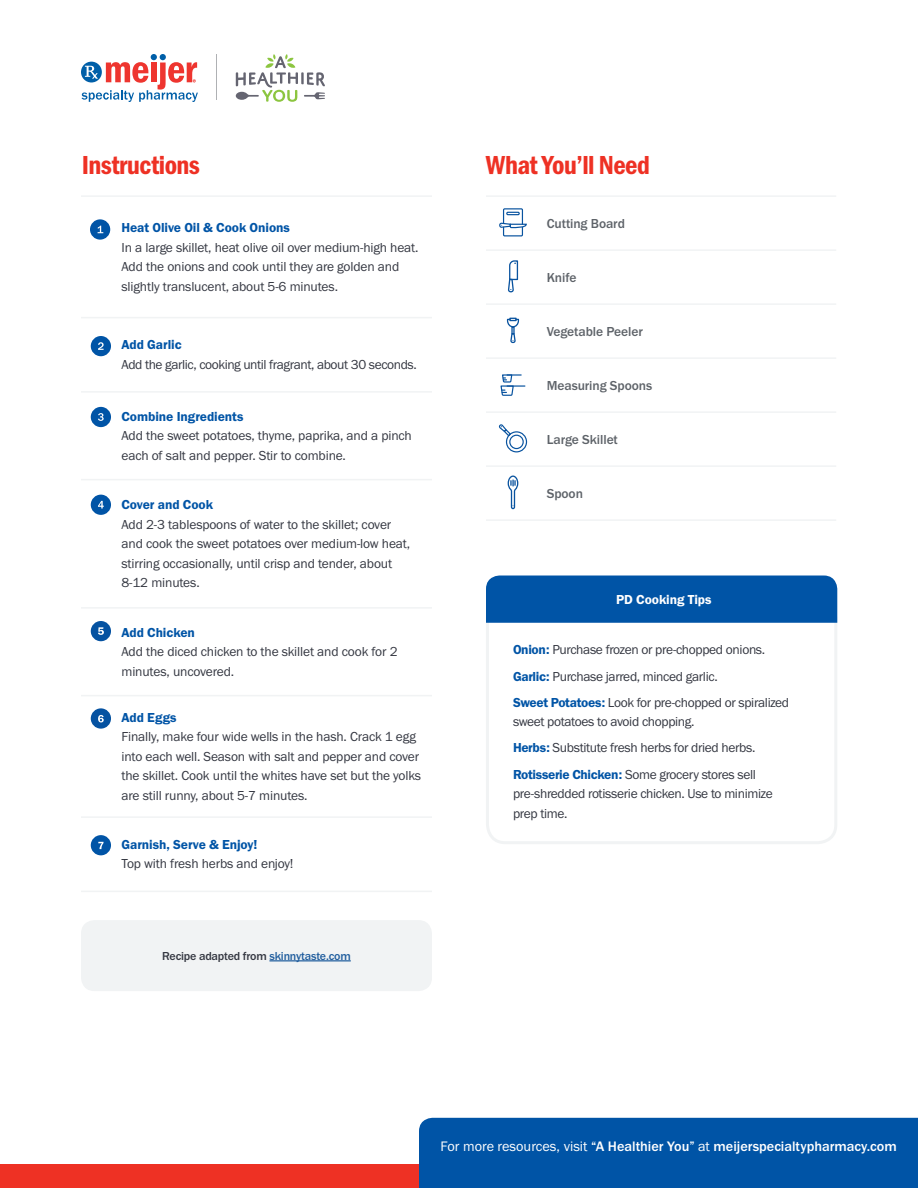
<style>
.page{position:relative;width:918px;height:1188px;background:#fff}
.page>*{position:absolute;margin:0;border:0;box-sizing:border-box;transform-origin:0 0}
.t1{font:27px "Franklin Gothic URW Con Dem";letter-spacing:-.02em;color:#ee3124}
.t2{font:500 14.25px "Franklin Gothic URW";color:#fff}
.t3{font:13.5px/19.5px "Franklin Gothic URW Boo";letter-spacing:-.015em;color:#343741}
.t4{font:13.5px "Franklin Gothic URW Dem";letter-spacing:-.005em;color:#0054a6}
.t5{font:500 13.5px "Franklin Gothic URW";letter-spacing:-.005em;color:#5e6369}
.t6{font:13.5px "Franklin Gothic URW Dem";letter-spacing:-.005em;color:#fff}
.t7{font:500 12px "Franklin Gothic URW";letter-spacing:-.015em;color:#343741}
.s1{color:#215e9e}
.s2{font-family:"Franklin Gothic URW Dem";color:#0054a6}
.s3{font-family:"Franklin Gothic URW Boo";font-weight:400}
</style>
<div class="page">
<div style="left:0;top:1164px;width:918px;height:24px;background:#ee3124"></div>
<div style="left:419px;top:1118px;width:499px;height:70px;background:#0054a6"></div>
<hr style="left:217px;top:54px;width:1px;height:46px;background:#afb1b4">
<svg style="left:82px;top:54px;width:116px;height:48px"></svg>
<svg style="left:236px;top:54px;width:89px;height:48px"></svg>
<hr style="left:486px;top:249px;width:350px;height:2px;background:#f1f3f4">
<hr style="left:486px;top:303px;width:350px;height:2px;background:#f1f3f4">
<hr style="left:486px;top:357px;width:350px;height:2px;background:#f1f3f4">
<hr style="left:486px;top:411px;width:350px;height:2px;background:#f1f3f4">
<hr style="left:486px;top:465px;width:350px;height:2px;background:#f1f3f4">
<hr style="left:486px;top:519px;width:350px;height:2px;background:#f1f3f4">
<hr style="left:486px;top:195px;width:350px;height:2px;background:#f1f3f4">
<hr style="left:81px;top:195px;width:351px;height:2px;background:#f1f3f4">
<hr style="left:81px;top:317px;width:351px;height:1px;background:#f1f3f4">
<hr style="left:81px;top:391px;width:351px;height:2px;background:#f1f3f4">
<hr style="left:81px;top:479px;width:351px;height:1px;background:#f1f3f4">
<hr style="left:81px;top:607px;width:351px;height:2px;background:#f1f3f4">
<hr style="left:81px;top:695px;width:351px;height:1px;background:#f1f3f4">
<hr style="left:81px;top:816px;width:351px;height:2px;background:#f1f3f4">
<hr style="left:81px;top:891px;width:351px;height:1px;background:#f1f3f4">
<div style="left:90px;top:219px;width:20px;height:21px;background:#0054a6;border-radius:50%"></div>
<svg style="left:98px;top:226px;width:5px;height:7px"></svg>
<div style="left:91px;top:336px;width:20px;height:20px;background:#0054a6;border-radius:50%"></div>
<svg style="left:98px;top:342px;width:6px;height:8px"></svg>
<div style="left:91px;top:407px;width:20px;height:20px;background:#0054a6;border-radius:50%"></div>
<svg style="left:98px;top:413px;width:6px;height:8px"></svg>
<div style="left:91px;top:495px;width:20px;height:20px;background:#0054a6;border-radius:50%"></div>
<svg style="left:98px;top:501px;width:6px;height:8px"></svg>
<div style="left:486px;top:195px;width:54px;height:54px;background:#fff"></div>
<svg style="left:499px;top:208px;width:28px;height:29px"></svg>
<div style="left:486px;top:249px;width:54px;height:54px;background:#fff"></div>
<svg style="left:507px;top:260px;width:12px;height:33px"></svg>
<svg style="left:506px;top:318px;width:14px;height:26px"></svg>
<div style="left:486px;top:411px;width:54px;height:54px;background:#fff"></div>
<div style="left:506px;top:431px;width:21px;height:21px;border:1px solid #09539f;border-radius:50%"></div>
<div style="left:509px;top:435px;width:15px;height:14px;border:1px solid #09539f;border-radius:50%"></div>
<svg style="left:498px;top:424px;width:14px;height:13px"></svg>
<div style="left:486px;top:358px;width:54px;height:54px;background:#fff"></div>
<svg style="left:500px;top:374px;width:25px;height:22px"></svg>
<div style="left:486px;top:465px;width:54px;height:54px;background:#fff"></div>
<svg style="left:507px;top:475px;width:12px;height:35px"></svg>
<div style="left:81px;top:920px;width:351px;height:71px;background:#f1f3f4;border-radius:14px"></div>
<hr style="left:269px;top:960px;width:82px;height:1px;background:#215e9e">
<div style="left:91px;top:621px;width:20px;height:20px;background:#0552a1;border-radius:50%"></div>
<svg style="left:98px;top:627px;width:6px;height:8px"></svg>
<div style="left:91px;top:708px;width:20px;height:21px;background:#0552a1;border-radius:50%"></div>
<svg style="left:98px;top:715px;width:6px;height:7px"></svg>
<div style="left:91px;top:835px;width:20px;height:20px;background:#0054a6;border-radius:50%"></div>
<svg style="left:98px;top:842px;width:6px;height:7px"></svg>
<svg style="left:486px;top:615px;width:352px;height:229px"></svg>
<div style="left:486px;top:576px;width:351px;height:47px;background:#0054a6"></div>
<h1 class="t1" style="left:82px;top:147px;width:120px">Instructions</h1>
<h1 class="t1" style="left:486px;top:147px;width:165px">What You’ll Need</h1>
<p class="t4" style="left:122px;top:219px;width:170px">Heat Olive Oil &amp; Cook Onions</p>
<p class="t3" style="left:122px;top:237px;width:299px">In a large skillet, heat olive oil over medium-high heat.<br>Add the onions and cook until they are golden and slightly translucent, about 5-6 minutes.</p>
<p class="t4" style="left:122px;top:337px;width:62px">Add Garlic</p>
<p class="t3" style="left:122px;top:354px;width:297px">Add the garlic, cooking until fragrant, about 30 seconds.</p>
<p class="t4" style="left:122px;top:408px;width:124px">Combine Ingredients</p>
<p class="t3" style="left:122px;top:426px;width:292px">Add the sweet potatoes, thyme, paprika, and a pinch each of salt and pepper. Stir to combine.</p>
<p class="t4" style="left:122px;top:496px;width:93px">Cover and Cook</p>
<p class="t3" style="left:122px;top:514px;width:290px">Add 2-3 tablespoons of water to the skillet; cover and cook the sweet potatoes over medium-low heat, stirring occasionally, until crisp and tender, about 8-12 minutes.</p>
<p class="t4" style="left:122px;top:624px;width:75px">Add Chicken</p>
<p class="t3" style="left:122px;top:642px;width:278px">Add the diced chicken to the skillet and cook for 2 minutes, uncovered.</p>
<p class="t4" style="left:122px;top:709px;width:57px">Add Eggs</p>
<p class="t3" style="left:122px;top:727px;width:301px">Finally, make four wide wells in the hash. Crack 1 egg into each well. Season with salt and pepper and cover the skillet. Cook until the whites have set but the yolks are still runny, about 5-7 minutes.</p>
<p class="t4" style="left:122px;top:836px;width:137px">Garnish, Serve &amp; Enjoy!</p>
<p class="t3" style="left:122px;top:854px;width:174px">Top with fresh herbs and enjoy!</p>
<p class="t7" style="left:162px;top:948px;width:190px">Recipe adapted from <span class="s1">skinnytaste.com</span></p>
<p class="t5" style="left:547px;top:215px;width:80px">Cutting Board</p>
<p class="t5" style="left:547px;top:269px;width:31px">Knife</p>
<p class="t5" style="left:547px;top:323px;width:98px">Vegetable Peeler</p>
<p class="t5" style="left:547px;top:377px;width:107px">Measuring Spoons</p>
<p class="t5" style="left:547px;top:431px;width:73px">Large Skillet</p>
<p class="t5" style="left:547px;top:485px;width:38px">Spoon</p>
<p class="t6" style="left:616px;top:591px;width:97px">PD Cooking Tips</p>
<p class="t3" style="left:513px;top:636px;width:278px;line-height:26.2px"><span class="s2">Onion:</span> Purchase frozen or pre-chopped onions.<br><span class="s2">Garlic:</span> Purchase jarred, minced garlic.<br><span class="s2">Sweet Potatoes:</span> Look for pre-chopped or spiralized</p>
<p class="t3" style="left:513px;top:708px;width:244px;line-height:26.2px">sweet potatoes to avoid chopping.<br><span class="s2">Herbs:</span> Substitute fresh herbs for dried herbs.<br><span class="s2">Rotisserie Chicken:</span> Some grocery stores sell</p>
<p class="t3" style="left:513px;top:784px;width:261px">pre-shredded rotisserie chicken. Use to minimize prep time.</p>
<p class="t2" style="left:441px;top:1137px;width:458px"><span class="s3">For more resources, visit</span> “A Healthier You” <span class="s3">at</span> meijerspecialtypharmacy.com</p>
</div>
